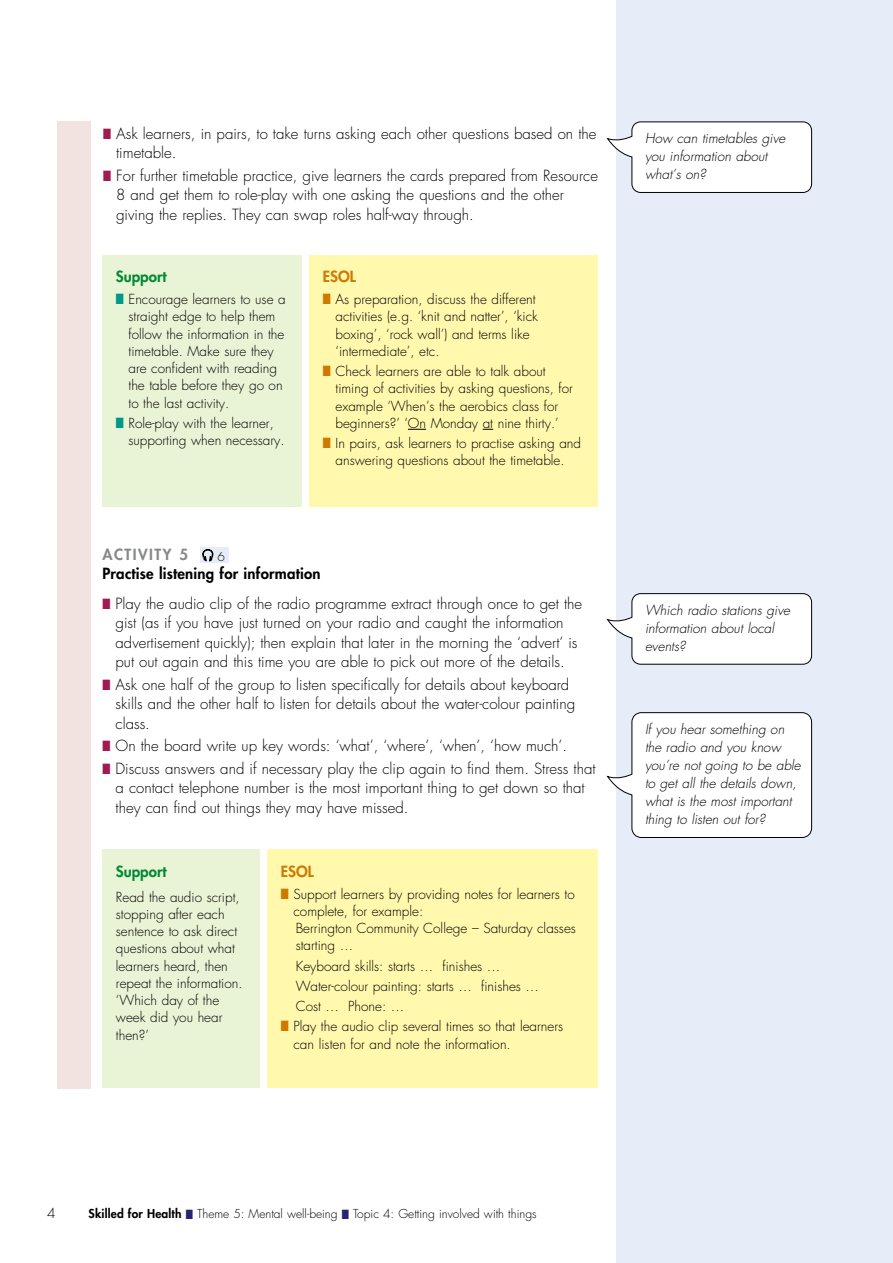
<style>
.page{position:relative;width:893px;height:1263px;background:#fff}
.page>*{position:absolute;margin:0;border:0;box-sizing:border-box;transform-origin:0 0}
.t1{font:300 15px/19.5px "Futura Std";color:#000}
.t2{font:800 15px "Futura Std";letter-spacing:.015em;color:#000}
.t3{font:800 15px "Futura Std";color:#008a38}
.t4{font:800 15px "Futura Std";letter-spacing:.1em;color:#878988}
.t5{font:800 15px "Futura Std";color:#ce7a00}
.t6{font:300 13.5px/17.2px "Futura Std";color:#000}
.t7{font:italic 300 13.5px/18px "Futura Std";color:#000}
.t8{font:300 12px "Futura Std";color:#000}
.s1{color:#a11b53}
.s2{color:#009989}
.s3{color:#ce7a00}
.s4{font-weight:800}
.s5{color:#282372}
</style>
<div class="page">
<div style="left:617px;top:0;width:276px;height:1263px;background:#e7edf8"></div>
<div style="left:57px;top:122px;width:33px;height:967px;background:#f2e3e1"></div>
<div style="left:309px;top:255px;width:288px;height:251px;background:#fff8ad"></div>
<svg style="left:408px;top:429px;width:18px;height:1px"></svg>
<div style="left:102px;top:255px;width:200px;height:251px;background:#e9f3d5"></div>
<div style="left:200px;top:548px;width:28px;height:15px;background:#e7edf8"></div>
<svg style="left:202px;top:549px;width:11px;height:13px"></svg>
<div style="left:267px;top:849px;width:330px;height:238px;background:#fff8ad"></div>
<div style="left:102px;top:849px;width:158px;height:238px;background:#e9f3d5"></div>
<svg style="left:606px;top:121px;width:206px;height:72px;background:#f4f5f5"></svg>
<svg style="left:606px;top:593px;width:206px;height:72px;background:#f4f5f5"></svg>
<svg style="left:606px;top:712px;width:206px;height:126px;background:#f8f8f9"></svg>
<p class="t1" style="left:116px;top:124px;width:482px;text-indent:-13px"><span class="s1">■</span> Ask learners, in pairs, to take turns asking each other questions based on the timetable.</p>
<p class="t1" style="left:116px;top:166px;width:483px;text-indent:-13px"><span class="s1">■</span> For further timetable practice, give learners the cards prepared from Resource<br>8 and get them to role-play with one asking the questions and the other giving the replies. They can swap roles half-way through.</p>
<p class="t3" style="left:116px;top:267px;width:52px">Support</p>
<p class="t6" style="left:129px;top:291px;width:159px;text-indent:-13px"><span class="s2">■</span> Encourage learners to use a straight edge to help them follow the information in the timetable. Make sure they are confident with reading the table before they go on to the last activity.</p>
<p class="t6" style="left:129px;top:415px;width:158px;text-indent:-13px"><span class="s2">■</span> Role-play with the learner, supporting when necessary.</p>
<p class="t5" style="left:323px;top:267px;width:34px">ESOL</p>
<p class="t6" style="left:336px;top:291px;width:204px;text-indent:-13px"><span class="s3">■</span> As preparation, discuss the different activities (e.g. ‘knit and natter’, ‘kick boxing’, ‘rock wall’) and terms like ‘intermediate’, etc.</p>
<p class="t6" style="left:336px;top:363px;width:239px;text-indent:-13px"><span class="s3">■</span> Check learners are able to talk about timing of activities by asking questions, for example ‘When’s the aerobics class for beginners?’ ‘On Monday at nine thirty.’</p>
<p class="t6" style="left:323px;top:435px;width:260px;text-align:center"><span class="s3">■</span> In pairs, ask learners to practise asking and answering questions about the timetable.</p>
<p class="t4" style="left:102px;top:545px;width:87px">ACTIVITY 5</p>
<p class="t2" style="left:102px;top:564px;width:220px">Practise listening for information</p>
<p class="t1" style="left:102px;top:594px;width:481px;text-align:center"><span class="s1">■</span> Play the audio clip of the radio programme extract through once to get the gist (as if you have just turned on your radio and caught the information advertisement quickly); then explain that later in the morning the ‘advert’ is put out again and this time you are able to pick out more of the details.</p>
<p class="t1" style="left:116px;top:675px;width:461px;text-indent:-13px"><span class="s1">■</span> Ask one half of the group to listen specifically for details about keyboard skills and the other half to listen for details about the water-colour painting class.</p>
<p class="t1" style="left:102px;top:736px;width:466px"><span class="s1">■</span> On the board write up key words: ‘what’, ‘where’, ‘when’, ‘how much’.</p>
<p class="t1" style="left:116px;top:759px;width:482px;text-indent:-13px"><span class="s1">■</span> Discuss answers and if necessary play the clip again to find them. Stress that a contact telephone number is the most important thing to get down so that they can find out things they may have missed.</p>
<p class="t8" style="left:217px;top:549px;width:9px">6</p>
<p class="t3" style="left:116px;top:861px;width:52px">Support</p>
<p class="t6" style="left:116px;top:888px;width:128px">Read the audio script, stopping after each sentence to ask direct questions about what learners heard, then repeat the information. ‘Which day of the week did you hear then?’</p>
<p class="t5" style="left:281px;top:861px;width:34px">ESOL</p>
<p class="t6" style="left:294px;top:885px;width:284px;text-indent:-13px"><span class="s3">■</span> Support learners by providing notes for learners to complete, for example:<br>Berrington Community College – Saturday classes starting …</p>
<p class="t6" style="left:296px;top:956px;width:245px;line-height:20.2px">Keyboard skills: starts … finishes …<br>Water-colour painting: starts … finishes …<br>Cost … Phone: …</p>
<p class="t6" style="left:294px;top:1018px;width:271px;text-indent:-13px"><span class="s3">■</span> Play the audio clip several times so that learners can listen for and note the information.</p>
<p class="t7" style="left:645px;top:130px;width:142px">How can timetables give you information about what’s on?</p>
<p class="t7" style="left:645px;top:601px;width:147px">Which radio stations give information about local events?</p>
<p class="t7" style="left:645px;top:720px;width:157px">If you hear something on the radio and you know you’re not going to be able to get all the details down, what is the most important thing to listen out for?</p>
<p class="t6" style="left:47px;top:1204px;width:10px">4</p>
<p class="t8" style="left:89px;top:1206px;width:450px"><span class="s4">Skilled for Health</span> <span class="s5">■</span> Theme 5: Mental well-being <span class="s5">■</span> Topic 4: Getting involved with things</p>
</div>
